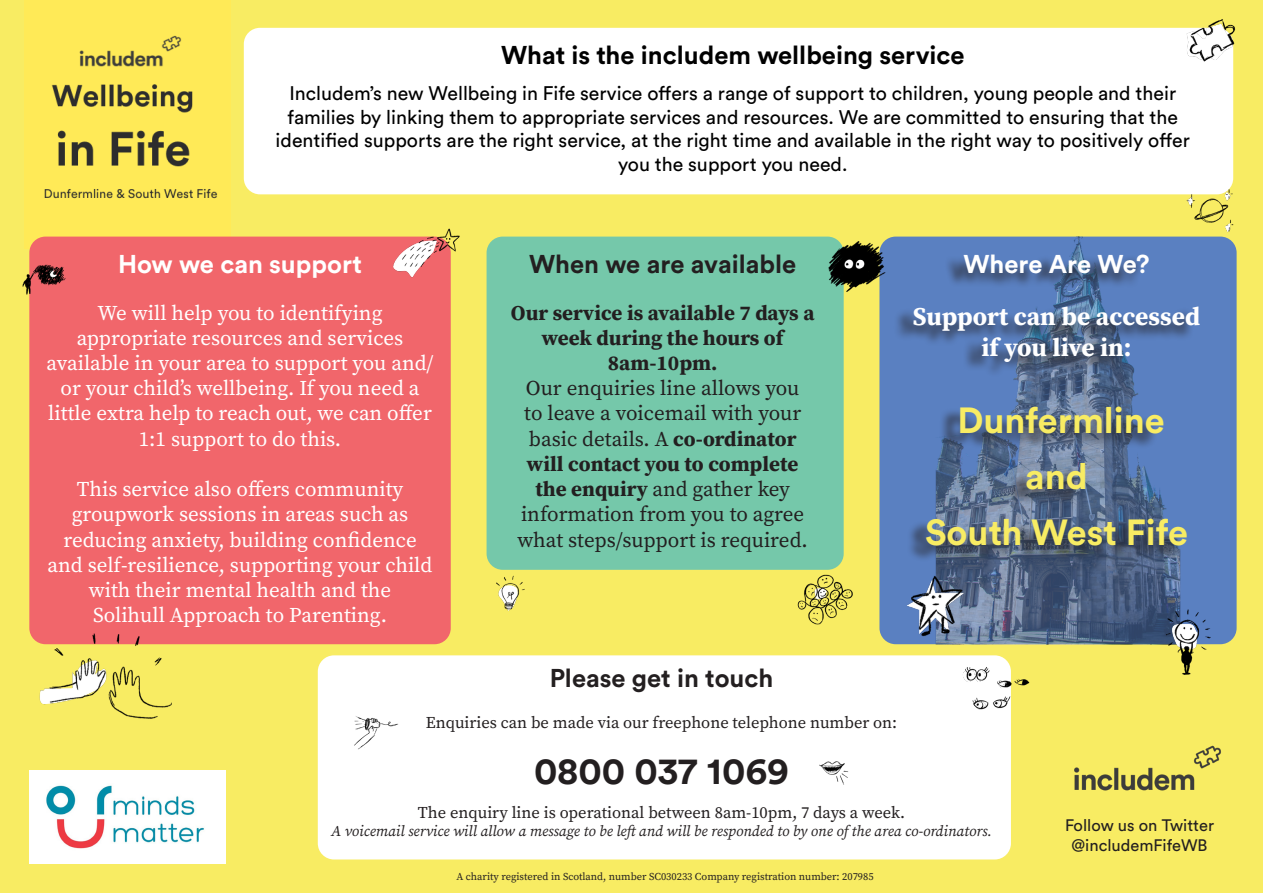
<style>
.page{position:relative;width:1263px;height:893px;background:#f8ec63}
.page>*{position:absolute;margin:0;border:0;box-sizing:border-box;transform-origin:0 0}
.t1{font:700 37.5px "Circular Pro";color:#231f20}
.t2{font:700 36px "Circular Pro";color:#f8ec63}
.t3{font:700 25.5px "Circular Pro";color:#231f20}
.t4{font:700 25.5px "Circular Pro";color:#000}
.t5{font:700 25.5px/30.6px "Source Serif Pro";color:#fff;text-align:center}
.t6{font:700 25.5px "Circular Pro";color:#fff}
.t7{font:21px/25.2px "Source Serif Pro";color:#fff;text-align:center}
.t8{font:21px/25.2px "Source Serif Pro";color:#231f20;text-align:center}
.t9{font:700 21px/25.2px "Source Serif Pro";color:#231f20;text-align:center}
.t10{font:19.5px/23.4px "Circular Pro";color:#000;text-align:center}
.t11{font:16.5px "Source Serif Pro";color:#231f20}
.t12{font:16.5px "Circular Pro";color:#231f20}
.t13{font:italic 15px "Source Serif Pro";color:#231f20}
.t14{font:10.5px "Source Serif Pro";color:#231f20}
.s1{font-weight:700}
</style>
<div class="page">
<img style="left:25px;top:0;width:205px;height:243px">
<div style="left:244px;top:28px;width:989px;height:166px;background:#fff;border-radius:16px"></div>
<div style="left:29px;top:237px;width:422px;height:407px;background:#f1666b;border-radius:16px"></div>
<div style="left:487px;top:237px;width:357px;height:333px;background:#75c8aa;border-radius:16px"></div>
<div style="left:879px;top:237px;width:357px;height:407px;background:#5a80c1;border-radius:16px"></div>
<img style="left:1022px;top:237px;width:92px;height:407px">
<div style="left:318px;top:655px;width:693px;height:204px;background:#fff;border-radius:16px"></div>
<div style="left:893px;top:255px;width:302px;height:307px;background:#231f20;opacity:.75"></div>
<div style="left:1030px;top:710px;width:233px;height:117px;background:#f8ec63"></div>
<img style="left:29px;top:771px;width:197px;height:92px">
<img style="left:802px;top:208px;width:109px;height:109px">
<img style="left:972px;top:639px;width:66px;height:89px">
<img style="left:29px;top:593px;width:159px;height:158px">
<img style="left:354px;top:716px;width:45px;height:34px">
<img style="left:819px;top:761px;width:30px;height:24px">
<img style="left:1171px;top:168px;width:80px;height:81px">
<img style="left:377px;top:194px;width:108px;height:108px">
<img style="left:462px;top:546px;width:96px;height:93px">
<img style="left:857px;top:500px;width:165px;height:196px">
<img style="left:1147px;top:0;width:116px;height:98px">
<img style="left:1114px;top:561px;width:149px;height:149px">
<img style="left:7px;top:243px;width:59px;height:74px">
<img style="left:784px;top:561px;width:77px;height:78px">
<p class="t4" style="left:501px;top:38px;width:465px">What is the includem wellbeing service</p>
<p class="t10" style="left:276px;top:81px;width:916px">Includem’s new Wellbeing in Fife service offers a range of support to children, young people and their families by linking them to appropriate services and resources. We are committed to ensuring that the identified supports are the right service, at the right time and available in the right way to positively offer you the support you need.</p>
<p class="t6" style="left:118px;top:246px;width:245px">How we can support</p>
<p class="t7" style="left:47px;top:300px;width:389px">We will help you to identifying appropriate resources and services available in your area to support you and/ or your child’s wellbeing. If you need a little extra help to reach out, we can offer 1:1 support to do this.</p>
<p class="t7" style="left:48px;top:476px;width:386px">This service also offers community groupwork sessions in areas such as reducing anxiety, building confidence and self-resilience, supporting your child with their mental health and the</p>
<p class="t7" style="left:93px;top:602px;width:295px">Solihull Approach to Parenting.</p>
<p class="t3" style="left:529px;top:246px;width:269px">When we are available</p>
<p class="t9" style="left:511px;top:300px;width:305px">Our service is available 7 days a week during the hours of</p>
<p class="t9" style="left:608px;top:350px;width:111px">8am-10pm.</p>
<p class="t8" style="left:517px;top:376px;width:292px">Our enquiries line allows you to leave a voicemail with your basic details. A <span class="s1">co-ordinator will contact you to complete the enquiry</span> and gather key information from you to agree what steps/support is required.</p>
<p class="t6" style="left:963px;top:246px;width:188px">Where Are We?</p>
<p class="t5" style="left:913px;top:301px;width:289px">Support can be accessed if you live in:</p>
<p class="t2" style="left:957px;top:396px;width:209px">Dunfermline</p>
<p class="t2" style="left:1025px;top:452px;width:64px">and</p>
<p class="t2" style="left:925px;top:508px;width:265px">South West Fife</p>
<p class="t3" style="left:550px;top:660px;width:225px">Please get in touch</p>
<p class="t11" style="left:426px;top:711px;width:473px">Enquiries can be made via our freephone telephone number on:</p>
<p class="t1" style="left:534px;top:745px;width:256px">0800 037 1069</p>
<p class="t11" style="left:418px;top:801px;width:489px">The enquiry line is operational between 8am-10pm, 7 days a week.</p>
<p class="t13" style="left:331px;top:821px;width:662px">A voicemail service will allow a message to be left and will be responded to by one of the area co-ordinators.</p>
<p class="t12" style="left:1065px;top:814px;width:150px">Follow us on Twitter</p>
<p class="t12" style="left:1071px;top:834px;width:137px">@includemFifeWB</p>
<p class="t14" style="left:456px;top:870px;width:419px">A charity registered in Scotland, number SC030233 Company registration number: 207985</p>
</div>
